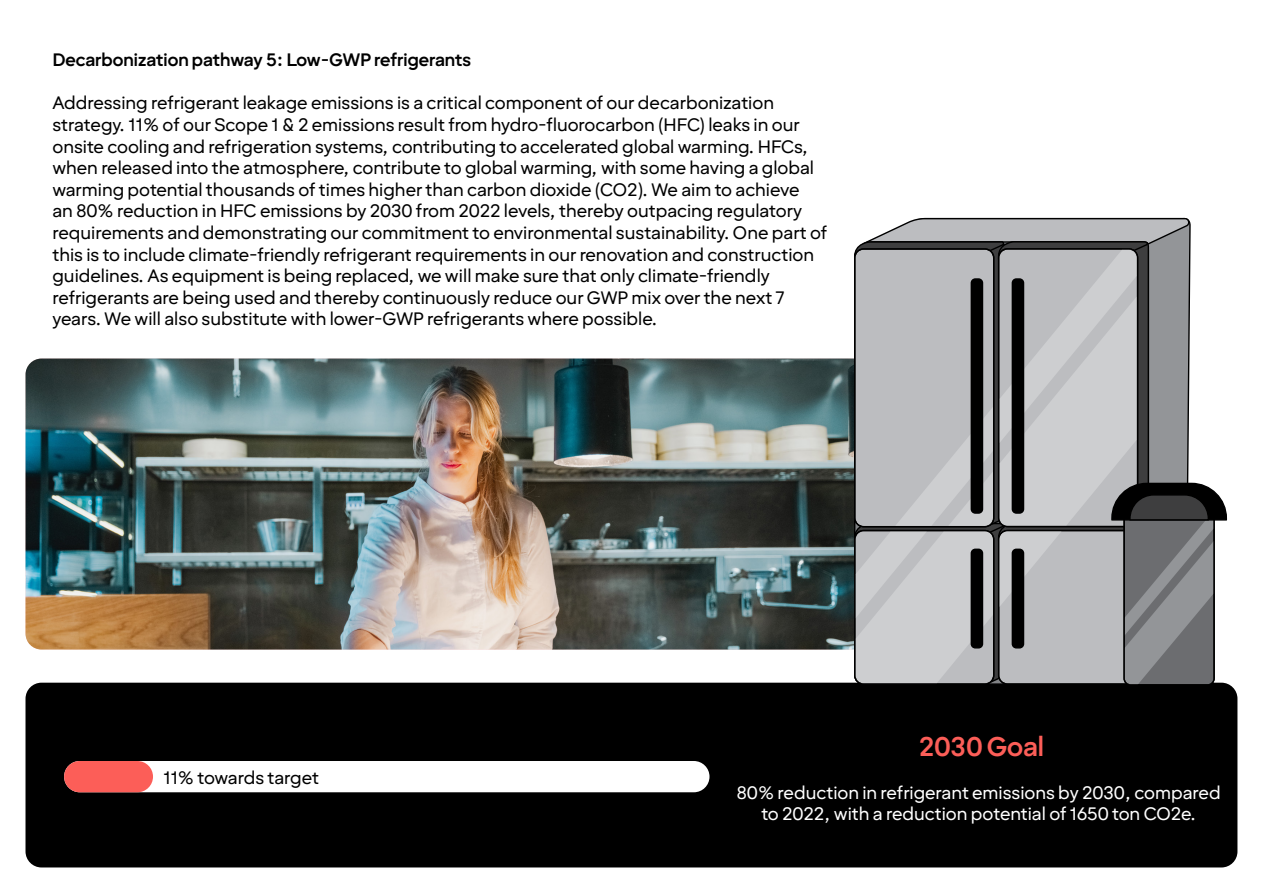
<style>
.page{position:relative;width:1263px;height:893px;background:#fff}
.page>*{position:absolute;margin:0;border:0;box-sizing:border-box;transform-origin:0 0}
.t1{font:700 27px "Strawberry Sans Text";color:#fc5e58}
.t2{font:18px/21.6px "Strawberry Sans Text";color:#000}
.t3{font:18px/21.6px "Strawberry Sans Text";color:#fff;text-align:center}
.t4{font:700 18px "Strawberry Sans Text";color:#000}
</style>
<div class="page">
<img style="left:26px;top:359px;width:828px;height:291px">
<div style="left:26px;top:683px;width:1211px;height:184px;background:#000;border-radius:16px"></div>
<div style="left:64px;top:761px;width:645px;height:31px;background:#fff;border-radius:16px"></div>
<div style="left:64px;top:761px;width:89px;height:31px;background:#fc5e58;border-radius:16px"></div>
<svg style="left:854px;top:218px;width:373px;height:467px;background:#a5a6a8"></svg>
<p class="t4" style="left:52px;top:48px;width:420px">Decarbonization pathway 5: Low-GWP refrigerants</p>
<p class="t2" style="left:52px;top:92px;width:776px">Addressing refrigerant leakage emissions is a critical component of our decarbonization strategy. 11% of our Scope 1 &amp; 2 emissions result from hydro-fluorocarbon (HFC) leaks in our onsite cooling and refrigeration systems, contributing to accelerated global warming. HFCs, when released into the atmosphere, contribute to global warming, with some having a global warming potential thousands of times higher than carbon dioxide (CO2). We aim to achieve<br>an 80% reduction in HFC emissions by 2030 from 2022 levels, thereby outpacing regulatory requirements and demonstrating our commitment to environmental sustainability. One part of this is to include climate-friendly refrigerant requirements in our renovation and construction guidelines. As equipment is being replaced, we will make sure that only climate-friendly refrigerants are being used and thereby continuously reduce our GWP mix over the next 7 years. We will also substitute with lower-GWP refrigerants where possible.</p>
<p class="t2" style="left:163px;top:766px;width:157px">11% towards target</p>
<p class="t1" style="left:919px;top:729px;width:126px">2030 Goal</p>
<p class="t3" style="left:737px;top:781px;width:485px">80% reduction in refrigerant emissions by 2030, compared to 2022, with a reduction potential of 1650 ton CO2e.</p>
</div>
